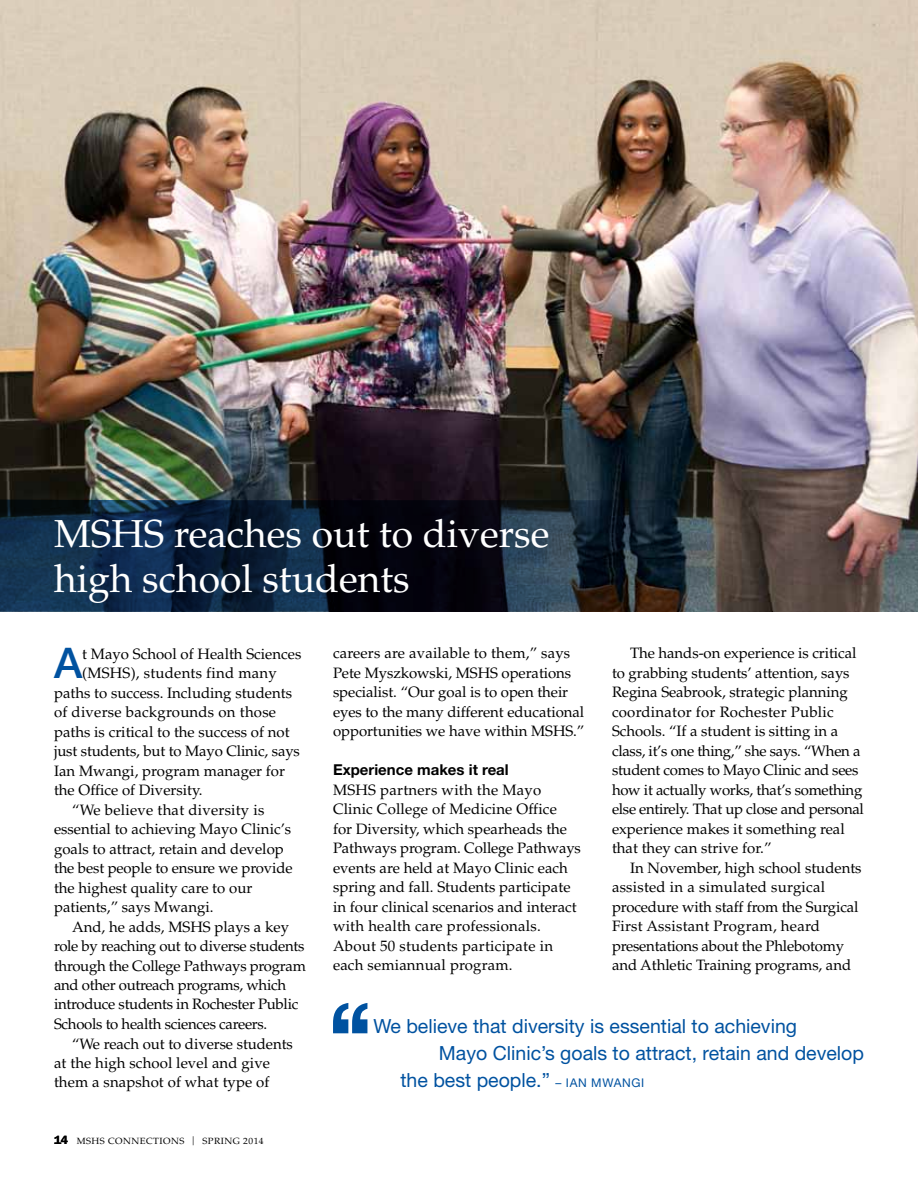
<style>
.page{position:relative;width:918px;height:1188px;background:#fff}
.page>*{position:absolute;margin:0;border:0;box-sizing:border-box;transform-origin:0 0}
.t1{font:500 42.3px "Helvetica Neue LT Std";color:#0052a0}
.t2{font:39px/45px "Palatino LT Std";color:#fff}
.t3{font:19.5px "Helvetica Neue LT Std";color:#0052a0}
.t4{font:15px/19.5px "Palatino LT Std";color:#000}
.t5{font:15px "Palatino LT Std";letter-spacing:-.02em;color:#000}
.t6{font:700 15px "Helvetica Neue LT Std";color:#000}
.t7{font:9px "Palatino LT Std";letter-spacing:.05em;color:#000;scale:1.05 1}
.s1{font-family:"ITC Franklin Gothic Std";font-weight:600;font-size:12px}
.s2{font-size:12px}
</style>
<div class="page">
<img style="left:0;top:0;width:918px;height:612px">
<svg style="left:333px;top:1003px;width:34px;height:30px"></svg>
<svg style="left:0;top:500px;width:713px;height:112px;background:#132233"></svg>
<h2 class="t2" style="left:54px;top:512px;width:497px">MSHS reaches out to diverse high school students</h2>
<h1 class="t1" style="left:54px;top:638px;width:30px">A</h1>
<p class="t4" style="left:82px;top:644px;width:221px">t Mayo School of Health Sciences</p>
<p class="t4" style="left:82px;top:663px;width:196px">(MSHS), students find many</p>
<p class="t4" style="left:54px;top:683px;width:240px">paths to success. Including students</p>
<p class="t4" style="left:54px;top:702px;width:224px">of diverse backgrounds on those</p>
<p class="t4" style="left:54px;top:722px;width:237px">paths is critical to the success of not</p>
<p class="t4" style="left:54px;top:741px;width:247px">just students, but to Mayo Clinic, says</p>
<p class="t4" style="left:54px;top:761px;width:233px">Ian Mwangi, program manager for</p>
<p class="t4" style="left:54px;top:780px;width:150px">the Office of Diversity.</p>
<p class="t4" style="left:72px;top:800px;width:194px">“We believe that diversity is</p>
<p class="t4" style="left:54px;top:819px;width:239px">essential to achieving Mayo Clinic’s</p>
<p class="t4" style="left:54px;top:839px;width:231px">goals to attract, retain and develop</p>
<p class="t4" style="left:54px;top:858px;width:240px">the best people to ensure we provide</p>
<p class="t4" style="left:54px;top:878px;width:200px">the highest quality care to our</p>
<p class="t4" style="left:54px;top:897px;width:161px">patients,” says Mwangi.</p>
<p class="t4" style="left:72px;top:917px;width:219px">And, he adds, MSHS plays a key</p>
<p class="t5" style="left:54px;top:937px;width:252px">role by reaching out to diverse students</p>
<p class="t5" style="left:54px;top:957px;width:253px">through the College Pathways program</p>
<p class="t5" style="left:54px;top:976px;width:234px">and other outreach programs, which</p>
<p class="t5" style="left:54px;top:996px;width:246px">introduce students in Rochester Public</p>
<p class="t5" style="left:54px;top:1015px;width:215px">Schools to health sciences careers.</p>
<p class="t4" style="left:72px;top:1034px;width:222px">“We reach out to diverse students</p>
<p class="t4" style="left:54px;top:1053px;width:218px">at the high school level and give</p>
<p class="t4" style="left:54px;top:1073px;width:217px">them a snapshot of what type of</p>
<p class="t7" style="left:54px;top:1135px;width:201px"><span class="s1">14</span> MSHS CONNECTIONS | Spring 2014</p>
<p class="t4" style="left:333px;top:644px;width:253px">careers are available to them,” says Pete Myszkowski, MSHS operations specialist. “Our goal is to open their eyes to the many different educational opportunities we have within MSHS.”</p>
<p class="t6" style="left:333px;top:761px;width:177px">Experience makes it real</p>
<p class="t4" style="left:333px;top:780px;width:249px">MSHS partners with the Mayo Clinic College of Medicine Office<br>for Diversity, which spearheads the Pathways program. College Pathways events are held at Mayo Clinic each spring and fall. Students participate in four clinical scenarios and interact with health care professionals.<br>About 50 students participate in each semiannual program.</p>
<p class="t4" style="left:612px;top:644px;width:254px;text-indent:18px">The hands-on experience is critical to grabbing students’ attention, says Regina Seabrook, strategic planning coordinator for Rochester Public Schools. “If a student is sitting in a class, it’s one thing,” she says. “When a student comes to Mayo Clinic and sees how it actually works, that’s something else entirely. That up close and personal experience makes it something real that they can strive for.”</p>
<p class="t4" style="left:612px;top:858px;width:251px;text-indent:18px">In November, high school students assisted in a simulated surgical procedure with staff from the Surgical First Assistant Program, heard presentations about the Phlebotomy and Athletic Training programs, and</p>
<h3 class="t3" style="left:374px;top:1015px;width:425px">We believe that diversity is essential to achieving</h3>
<h3 class="t3" style="left:439px;top:1042px;width:427px">Mayo Clinic’s goals to attract, retain and develop</h3>
<h3 class="t3" style="left:400px;top:1069px;width:238px">the best people.” <span class="s2">– Ian Mwangi</span></h3>
</div>
